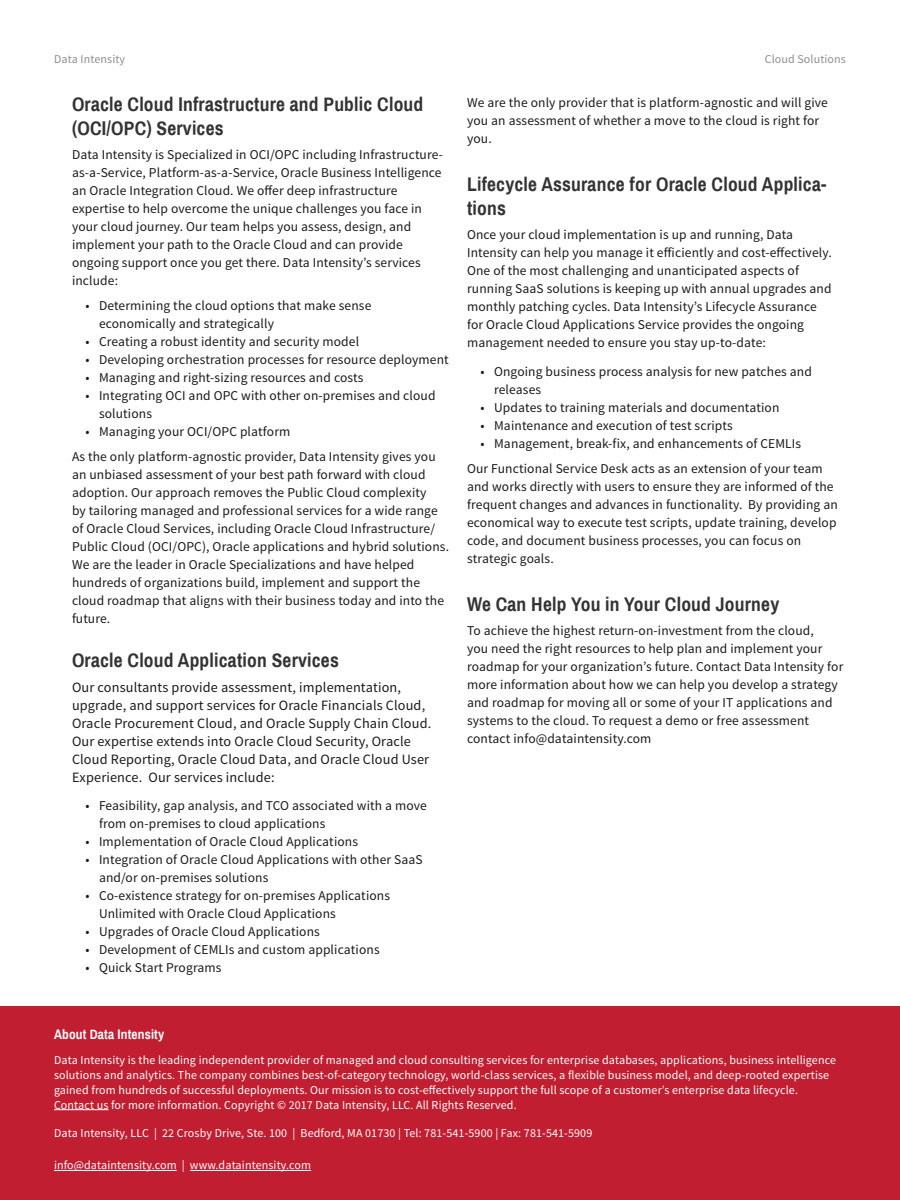
<style>
.page{position:relative;width:900px;height:1200px;background:#fff}
.page>*{position:absolute;margin:0;border:0;box-sizing:border-box;transform-origin:0 0}
.t1{font:700 19.5px/24px "Archivo Narrow";letter-spacing:.01em;color:#333}
.t2{font:14.25px/18px "Source Sans Pro";letter-spacing:.01em;color:#1a1a1a}
.Body_Copy{font:13.5px/18px "Source Sans Pro";letter-spacing:.01em;color:#1a1a1a}
.t3{font:700 13.5px "Archivo Narrow";letter-spacing:.01em;color:#fff}
.t4{font:12px/15px "Source Sans Pro";letter-spacing:.01em;color:#fff}
.t5{font:12px "Source Sans Pro";letter-spacing:.01em;color:#8e8e8e}
</style>
<div class="page">
<div style="left:0;top:1006px;width:900px;height:194px;background:#c11f31"></div>
<hr style="left:54px;top:1109px;width:55px;height:1px;background:#fff">
<hr style="left:54px;top:1170px;width:123px;height:1px;background:#fff">
<hr style="left:190px;top:1170px;width:121px;height:1px;background:#fff">
<p class="t5" style="left:54px;top:52px;width:73px">Data Intensity</p>
<p class="t5" style="left:765px;top:52px;width:83px">Cloud Solutions</p>
<p class="t1" style="left:72px;top:92px;width:353px">Oracle Cloud Infrastructure and Public Cloud (OCI/OPC) Services</p>
<p class="Body_Copy" style="left:72px;top:146px;width:372px">Data Intensity is Specialized in OCI/OPC including Infrastructure&shy;as-a-Service, Platform-as-a-Service, Oracle Business Intelligence an Oracle Integration Cloud. We offer deep infrastructure expertise to help overcome the unique challenges you face in your cloud journey. Our team helps you assess, design, and implement your path to the Oracle Cloud and can provide ongoing support once you get there. Data Intensity’s services include:</p>
<p class="Body_Copy" style="left:99px;top:297px;width:274px;text-indent:-14px">• Determining the cloud options that make sense economically and strategically</p>
<p class="Body_Copy" style="left:86px;top:333px;width:275px">• Creating a robust identity and security model</p>
<p class="Body_Copy" style="left:86px;top:351px;width:365px">• Developing orchestration processes for resource deployment</p>
<p class="Body_Copy" style="left:86px;top:369px;width:280px">• Managing and right-sizing resources and costs</p>
<p class="Body_Copy" style="left:99px;top:387px;width:338px;text-indent:-14px">• Integrating OCI and OPC with other on-premises and cloud solutions</p>
<p class="Body_Copy" style="left:86px;top:423px;width:206px">• Managing your OCI/OPC platform</p>
<p class="Body_Copy" style="left:72px;top:448px;width:379px">As the only platform-agnostic provider, Data Intensity gives you an unbiased assessment of your best path forward with cloud adoption. Our approach removes the Public Cloud complexity<br>by tailoring managed and professional services for a wide range of Oracle Cloud Services, including Oracle Cloud Infrastructure/ Public Cloud (OCI/OPC), Oracle applications and hybrid solutions.<br>We are the leader in Oracle Specializations and have helped hundreds of organizations build, implement and support the cloud roadmap that aligns with their business today and into the future.</p>
<p class="t1" style="left:72px;top:648px;width:268px">Oracle Cloud Application Services</p>
<p class="t2" style="left:72px;top:678px;width:361px">Our consultants provide assessment, implementation, upgrade, and support services for Oracle Financials Cloud, Oracle Procurement Cloud, and Oracle Supply Chain Cloud.<br>Our expertise extends into Oracle Cloud Security, Oracle Cloud Reporting, Oracle Cloud Data, and Oracle Cloud User Experience. Our services include:</p>
<p class="Body_Copy" style="left:99px;top:797px;width:330px;text-indent:-14px">• Feasibility, gap analysis, and TCO associated with a move from on-premises to cloud applications</p>
<p class="Body_Copy" style="left:86px;top:833px;width:274px">• Implementation of Oracle Cloud Applications</p>
<p class="Body_Copy" style="left:99px;top:851px;width:325px;text-indent:-14px">• Integration of Oracle Cloud Applications with other SaaS and/or on-premises solutions</p>
<p class="Body_Copy" style="left:99px;top:887px;width:293px;text-indent:-14px">• Co-existence strategy for on-premises Applications<br>Unlimited with Oracle Cloud Applications</p>
<p class="Body_Copy" style="left:86px;top:923px;width:236px">• Upgrades of Oracle Cloud Applications</p>
<p class="Body_Copy" style="left:86px;top:941px;width:296px">• Development of CEMLIs and custom applications</p>
<p class="Body_Copy" style="left:86px;top:959px;width:138px">• Quick Start Programs</p>
<p class="Body_Copy" style="left:467px;top:93px;width:362px">We are the only provider that is platform-agnostic and will give you an assessment of whether a move to the cloud is right for you.</p>
<p class="t1" style="left:467px;top:172px;width:361px">Lifecycle Assurance for Oracle Cloud Applica&shy;tions</p>
<p class="Body_Copy" style="left:467px;top:226px;width:366px">Once your cloud implementation is up and running, Data Intensity can help you manage it efficiently and cost-effectively.<br>One of the most challenging and unanticipated aspects of running SaaS solutions is keeping up with annual upgrades and monthly patching cycles. Data Intensity’s Lifecycle Assurance for Oracle Cloud Applications Service provides the ongoing management needed to ensure you stay up-to-date:</p>
<p class="Body_Copy" style="left:494px;top:363px;width:319px;text-indent:-14px">• Ongoing business process analysis for new patches and releases</p>
<p class="Body_Copy" style="left:481px;top:399px;width:300px">• Updates to training materials and documentation</p>
<p class="Body_Copy" style="left:481px;top:417px;width:254px">• Maintenance and execution of test scripts</p>
<p class="Body_Copy" style="left:481px;top:435px;width:322px">• Management, break-fix, and enhancements of CEMLIs</p>
<p class="Body_Copy" style="left:467px;top:459px;width:372px">Our Functional Service Desk acts as an extension of your team and works directly with users to ensure they are informed of the frequent changes and advances in functionality. By providing an economical way to execute test scripts, update training, develop code, and document business processes, you can focus on strategic goals.</p>
<p class="t1" style="left:467px;top:592px;width:314px">We Can Help You in Your Cloud Journey</p>
<p class="Body_Copy" style="left:467px;top:622px;width:378px">To achieve the highest return-on-investment from the cloud,<br>you need the right resources to help plan and implement your roadmap for your organization’s future. Contact Data Intensity for more information about how we can help you develop a strategy and roadmap for moving all or some of your IT applications and systems to the cloud. To request a demo or free assessment contact info@dataintensity.com</p>
<p class="t3" style="left:54px;top:1026px;width:112px">About Data Intensity</p>
<p class="t4" style="left:54px;top:1052px;width:784px">Data Intensity is the leading independent provider of managed and cloud consulting services for enterprise databases, applications, business intelligence solutions and analytics. The company combines best-of-category technology, world-class services, a flexible business model, and deep-rooted expertise gained from hundreds of successful deployments. Our mission is to cost-effectively support the full scope of a customer’s enterprise data lifecycle.<br>Contact us for more information. Copyright © 2017 Data Intensity, LLC. All Rights Reserved.</p>
<p class="t4" style="left:54px;top:1126px;width:540px">Data Intensity, LLC | 22 Crosby Drive, Ste. 100 | Bedford, MA 01730 | Tel: 781-541-5900 | Fax: 781-541-5909</p>
<p class="t4" style="left:54px;top:1158px;width:259px">info@dataintensity.com | www.dataintensity.com</p>
</div>
